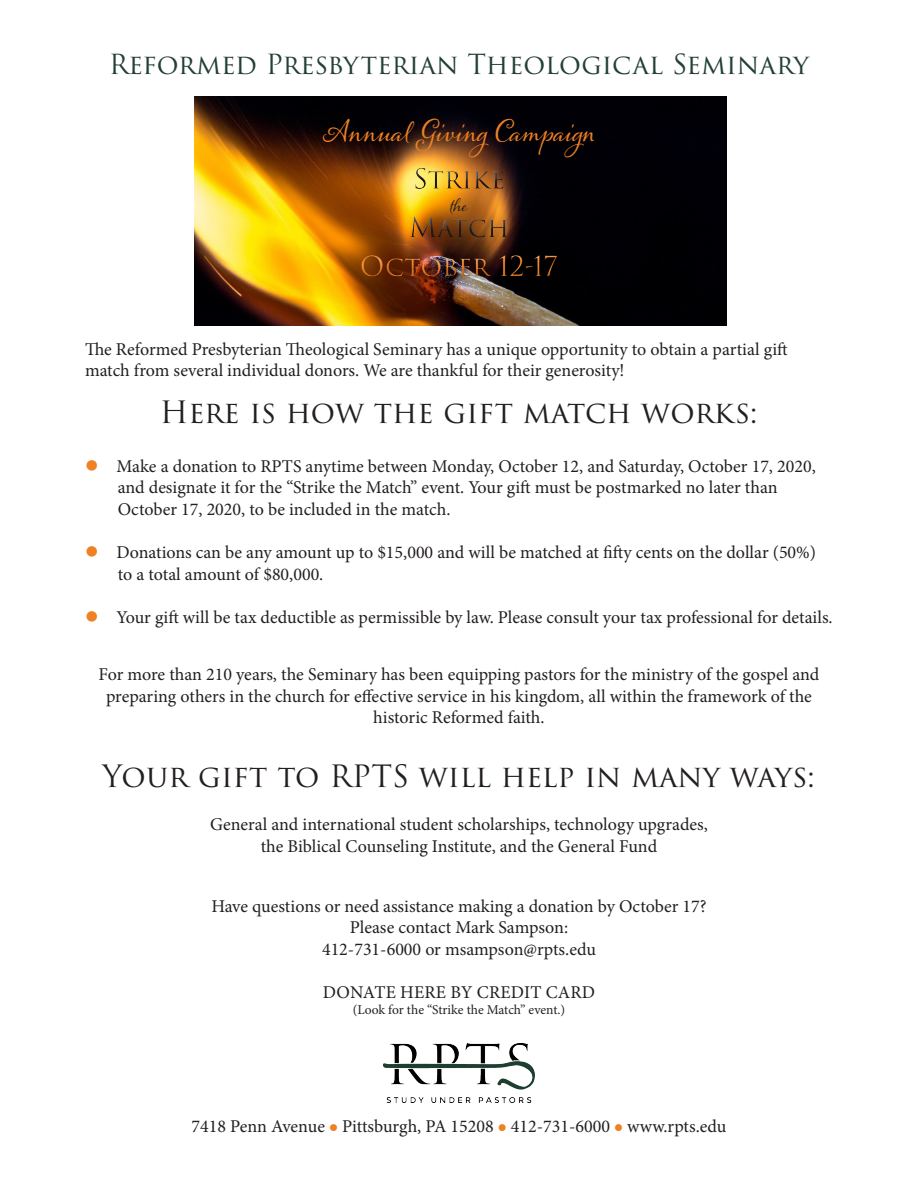
<style>
.page{position:relative;width:918px;height:1188px;background:#fff}
.page>*{position:absolute;margin:0;border:0;box-sizing:border-box;transform-origin:0 0}
.t1{font:30px "Trajan Pro 3";color:#231f20}
.t2{font:27px "Trajan Pro 3";letter-spacing:-.005em;color:#234033}
.t3{font:27px "Alana";color:#f08122}
.t4{font:27px "Trajan Pro 3";letter-spacing:-.005em;color:#f08122}
.t5{font:18px/21.6px "Minion Pro";color:#231f20;text-align:center}
.t6{font:18px "Alana";color:#231f20}
.t7{font:13.5px "Minion Pro";letter-spacing:-.005em;color:#231f20}
.s1{color:#f08122}
</style>
<div class="page">
<img style="left:384px;top:1043px;width:150px;height:60px">
<img style="left:195px;top:97px;width:531px;height:228px">
<div style="left:404px;top:157px;width:108px;height:39px;background:#fff;opacity:.75"></div>
<div style="left:407px;top:164px;width:108px;height:36px;background:#231f20;opacity:.75"></div>
<div style="left:400px;top:206px;width:115px;height:38px;background:#fff;opacity:.75"></div>
<div style="left:402px;top:212px;width:116px;height:36px;background:#231f20;opacity:.75"></div>
<div style="left:350px;top:245px;width:216px;height:34px;background:#fff;opacity:.75"></div>
<div style="left:354px;top:248px;width:214px;height:39px;background:#231f20;opacity:.75"></div>
<p class="t2" style="left:109px;top:46px;width:702px">Reformed Presbyterian Theological Seminary</p>
<p class="t3" style="left:323px;top:116px;width:273px">Annual Giving Campaign</p>
<p class="t6" style="left:450px;top:194px;width:19px">the</p>
<h2 class="t4" style="left:360px;top:248px;width:200px">October 12-17</h2>
<p class="t5" style="left:85px;top:338px;width:704px;text-align:left">The Reformed Presbyterian Theological Seminary has a unique opportunity to obtain a partial gift match from several individual donors. We are thankful for their generosity!</p>
<p class="t1" style="left:160px;top:392px;width:600px">Here is how the gift match works:</p>
<p class="t5" style="left:85px;top:455px;width:732px"><span class="s1">●</span> Make a donation to RPTS anytime between Monday, October 12, and Saturday, October 17, 2020,</p>
<p class="t5" style="left:118px;top:477px;width:661px">and designate it for the “Strike the Match” event. Your gift must be postmarked no later than</p>
<p class="t5" style="left:118px;top:499px;width:334px">October 17, 2020, to be included in the match.</p>
<p class="t5" style="left:85px;top:542px;width:733px"><span class="s1">●</span> Donations can be any amount up to $15,000 and will be matched at fifty cents on the dollar (50%)</p>
<p class="t5" style="left:118px;top:563px;width:207px">to a total amount of $80,000.</p>
<p class="t5" style="left:85px;top:607px;width:749px"><span class="s1">●</span> Your gift will be tax deductible as permissible by law. Please consult your tax professional for details.</p>
<p class="t5" style="left:99px;top:664px;width:722px">For more than 210 years, the Seminary has been equipping pastors for the ministry of the gospel and preparing others in the church for effective service in his kingdom, all within the framework of the</p>
<p class="t5" style="left:373px;top:707px;width:173px">historic Reformed faith.</p>
<p class="t1" style="left:103px;top:756px;width:714px">Your gift to RPTS will help in many ways:</p>
<p class="t5" style="left:210px;top:814px;width:499px">General and international student scholarships, technology upgrades,</p>
<p class="t5" style="left:261px;top:836px;width:398px">the Biblical Counseling Institute, and the General Fund</p>
<p class="t5" style="left:211px;top:895px;width:497px">Have questions or need assistance making a donation by October 17?</p>
<p class="t5" style="left:350px;top:917px;width:220px">Please contact Mark Sampson:</p>
<p class="t5" style="left:322px;top:938px;width:275px">412-731-6000 or msampson@rpts.edu</p>
<p class="t5" style="left:323px;top:982px;width:274px">DONATE HERE BY CREDIT CARD</p>
<p class="t7" style="left:353px;top:1001px;width:214px">(Look for the “Strike the Match” event.)</p>
<p class="t5" style="left:192px;top:1116px;width:536px">7418 Penn Avenue <span class="s1">●</span> Pittsburgh, PA 15208 <span class="s1">●</span> 412-731-6000 <span class="s1">●</span> www.rpts.edu</p>
</div>
